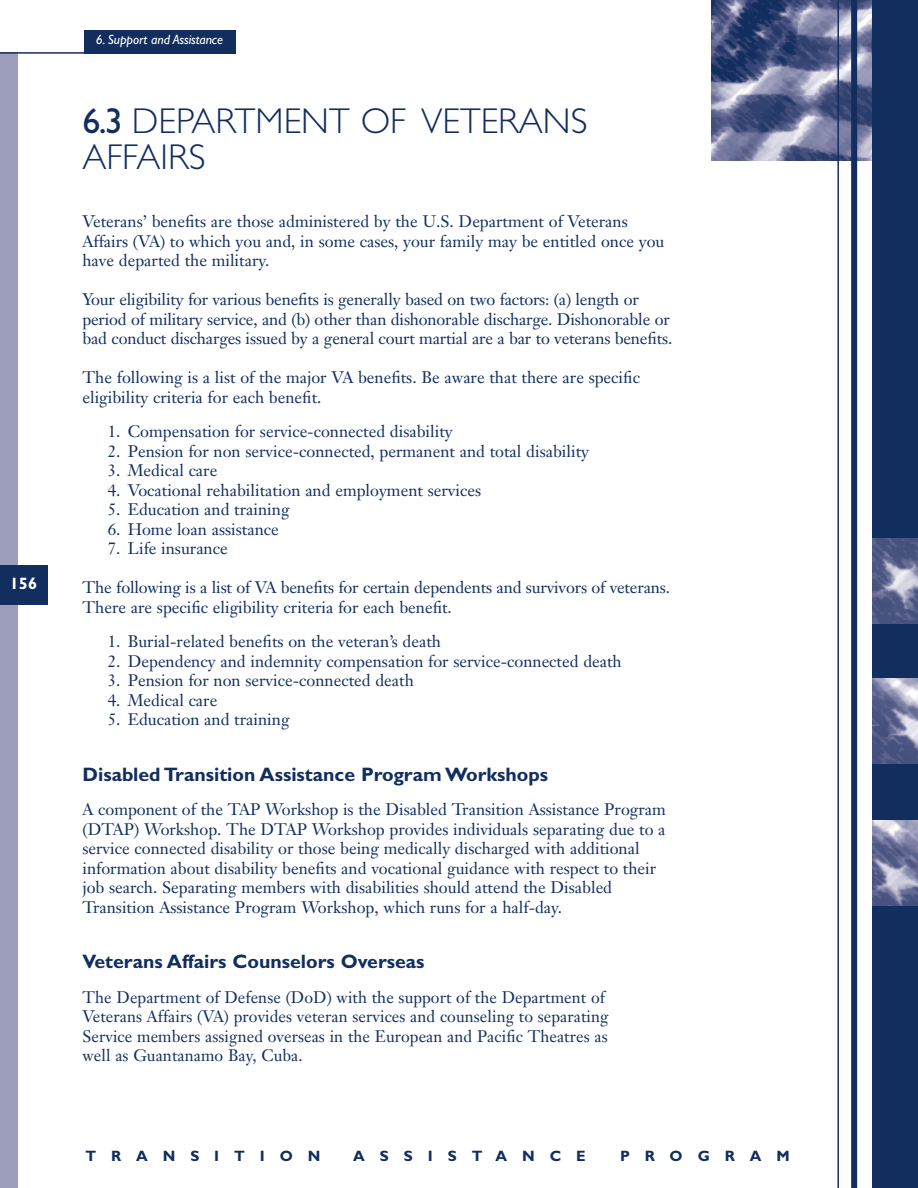
<style>
.page{position:relative;width:918px;height:1188px;background:#fff}
.page>*{position:absolute;margin:0;border:0;box-sizing:border-box;transform-origin:0 0}
.t1{font:300 36px/36px "Gill Sans";color:#122e5f}
.t2{font:700 19.5px "Gill Sans";color:#122e5f}
.t3{font:16.5px/19.5px "Janson Text";color:#122e5f}
.t4{font:700 16.5px "Gill Sans";color:#fff}
.t5{font:700 15px "Gill Sans";letter-spacing:.995em;color:#122e5f}
.t6{font:italic 13.5px "Gill Sans";letter-spacing:-.01em;color:#fffef7}
.s1{font-weight:400}
</style>
<div class="page">
<div style="left:0;top:52px;width:17px;height:1136px;background:#9c9ebb"></div>
<img style="left:711px;top:0;width:161px;height:160px">
<div style="left:872px;top:0;width:46px;height:1188px;background:#122e5f"></div>
<div style="left:851px;top:0;width:6px;height:1188px;background:#122e5f"></div>
<hr style="left:837px;top:0;width:2px;height:1188px;background:#122e5f">
<hr style="left:0;top:52px;width:235px;height:2px;background:#122e5f">
<div style="left:84px;top:30px;width:151px;height:24px;background:#122e5f"></div>
<div style="left:0;top:566px;width:48px;height:39px;background:#122e5f"></div>
<img style="left:872px;top:538px;width:46px;height:86px">
<img style="left:872px;top:679px;width:46px;height:85px">
<img style="left:872px;top:820px;width:46px;height:85px">
<p class="t4" style="left:10px;top:577px;width:29px">156</p>
<p class="t6" style="left:96px;top:35px;width:129px">6. Support and Assistance</p>
<h1 class="t1" style="left:82px;top:106px;width:507px"><span class="s1">6.3</span> DEPARTMENT OF VETERANS<br>AFFAIRS</h1>
<p class="t3" style="left:82px;top:213px;width:583px">Veterans’ benefits are those administered by the U.S. Department of Veterans<br>Affairs (VA) to which you and, in some cases, your family may be entitled once you have departed the military.</p>
<p class="t3" style="left:82px;top:291px;width:591px">Your eligibility for various benefits is generally based on two factors: (a) length or period of military service, and (b) other than dishonorable discharge. Dishonorable or bad conduct discharges issued by a general court martial are a bar to veterans benefits.</p>
<p class="t3" style="left:82px;top:369px;width:559px">The following is a list of the major VA benefits. Be aware that there are specific eligibility criteria for each benefit.</p>
<p class="t3" style="left:108px;top:423px;width:347px">1. Compensation for service-connected disability</p>
<p class="t3" style="left:108px;top:442px;width:483px">2. Pension for non service-connected, permanent and total disability</p>
<p class="t3" style="left:108px;top:462px;width:111px">3. Medical care</p>
<p class="t3" style="left:108px;top:481px;width:375px">4. Vocational rehabilitation and employment services</p>
<p class="t3" style="left:108px;top:501px;width:183px">5. Education and training</p>
<p class="t3" style="left:108px;top:520px;width:173px">6. Home loan assistance</p>
<p class="t3" style="left:108px;top:540px;width:122px">7. Life insurance</p>
<p class="t3" style="left:82px;top:579px;width:589px">The following is a list of VA benefits for certain dependents and survivors of veterans.<br>There are specific eligibility criteria for each benefit.</p>
<p class="t3" style="left:108px;top:633px;width:335px">1. Burial-related benefits on the veteran’s death</p>
<p class="t3" style="left:108px;top:652px;width:516px">2. Dependency and indemnity compensation for service-connected death</p>
<p class="t3" style="left:108px;top:672px;width:308px">3. Pension for non service-connected death</p>
<p class="t3" style="left:108px;top:691px;width:111px">4. Medical care</p>
<p class="t3" style="left:108px;top:711px;width:183px">5. Education and training</p>
<p class="t2" style="left:82px;top:767px;width:467px">Disabled Transition Assistance Program Workshops</p>
<p class="t3" style="left:82px;top:801px;width:585px">A component of the TAP Workshop is the Disabled Transition Assistance Program (DTAP) Workshop. The DTAP Workshop provides individuals separating due to a service connected disability or those being medically discharged with additional information about disability benefits and vocational guidance with respect to their job search. Separating members with disabilities should attend the Disabled Transition Assistance Program Workshop, which runs for a half-day.</p>
<p class="t2" style="left:82px;top:954px;width:344px">Veterans Affairs Counselors Overseas</p>
<p class="t3" style="left:82px;top:988px;width:528px">The Department of Defense (DoD) with the support of the Department of Veterans Affairs (VA) provides veteran services and counseling to separating Service members assigned overseas in the European and Pacific Theatres as well as Guantanamo Bay, Cuba.</p>
<p class="t5" style="left:85px;top:1151px;width:236px">TRANSITION</p>
<p class="t5" style="left:353px;top:1151px;width:234px">ASSISTANCE</p>
<p class="t5" style="left:620px;top:1151px;width:171px">PROGRAM</p>
</div>
